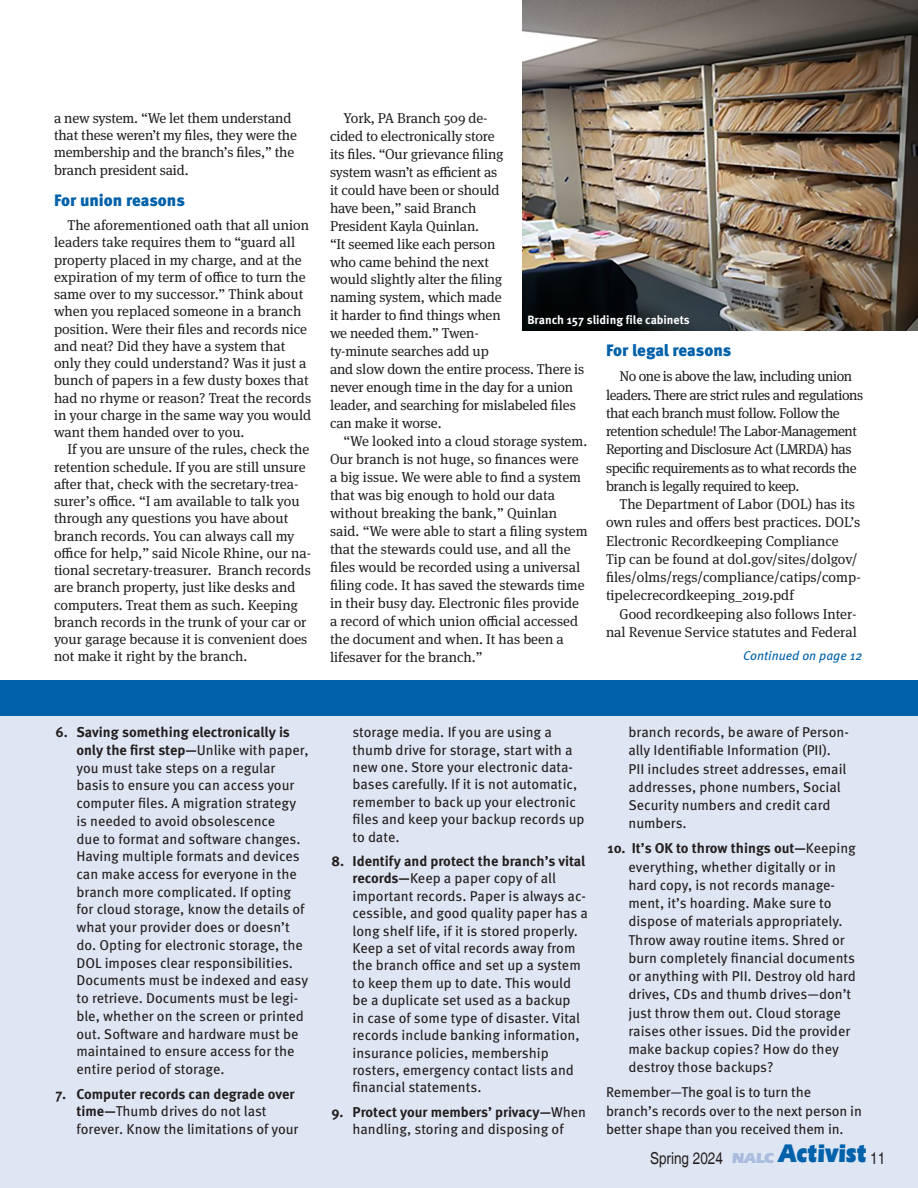
<style>
.page{position:relative;width:918px;height:1188px;background:#fff}
.page>*{position:absolute;margin:0;border:0;box-sizing:border-box;transform-origin:0 0}
.t1{font:900 26.55px "Eras IT Cby BT";color:#0161aa;scale:.83 1}
.Breaker{font:900 16.5px "Meta Pro";letter-spacing:-.01em;color:#0161aa}
.t2{font:condensed 16.5px "Helvetica";color:#231f20}
.t3{font:900 15px "Eras IT Cby BT";color:#aabbde}
.News_body_text{font:14.25px/18px "Meta Serif Pro";color:#231f20}
.Bulleted_list{font:14.25px/17.7px "Meta Pro";color:#231f20}
.News_body_text-2{font:14.25px/18.3px "Meta Serif Pro";letter-spacing:-.03em;color:#231f20}
.t4{font:italic 12.75px "Meta Pro";color:#0161aa}
.cutline{font:700 12px "Meta Pro";color:#fff}
.s1{font-weight:700}
</style>
<div class="page">
<div style="left:0;top:702px;width:918px;height:486px;background:#dfe6f3"></div>
<div style="left:0;top:680px;width:918px;height:36px;background:#0161aa"></div>
<img style="left:523px;top:0;width:395px;height:330px">
<p class="News_body_text" style="left:54px;top:109px;width:245px;line-height:17.2px">a new system. “We let them understand that these weren’t my files, they were the membership and the branch’s files,” the branch president said.</p>
<p class="Breaker" style="left:54px;top:187px;width:132px">For union reasons</p>
<p class="News_body_text" style="left:54px;top:216px;width:259px;line-height:17.2px;text-indent:14px">The aforementioned oath that all union leaders take requires them to “guard all property placed in my charge, and at the expiration of my term of office to turn the same over to my successor.” Think about when you replaced someone in a branch position. Were their files and records nice and neat? Did they have a system that only they could understand? Was it just a bunch of papers in a few dusty boxes that had no rhyme or reason? Treat the records in your charge in the same way you would want them handed over to you.</p>
<p class="News_body_text" style="left:54px;top:440px;width:259px;line-height:17.2px;text-indent:14px">If you are unsure of the rules, check the retention schedule. If you are still unsure after that, check with the secretary-trea&shy;surer’s office. “I am available to talk you through any questions you have about branch records. You can always call my office for help,” said Nicole Rhine, our na&shy;tional secretary-treasurer. Branch records are branch property, just like desks and computers. Treat them as such. Keeping branch records in the trunk of your car or your garage because it is convenient does not make it right by the branch.</p>
<p class="News_body_text" style="left:330px;top:108px;width:256px;text-indent:14px">York, PA Branch 509 de-<br>cided to electronically store<br>its files. “Our grievance filing<br>system wasn’t as efficient as<br>it could have been or should<br>have been,” said Branch<br>President Kayla Quinlan.<br>“It seemed like each person<br>who came behind the next<br>would slightly alter the filing<br>naming system, which made<br>it harder to find things when<br>we needed them.” Twen-<br>ty-minute searches add up<br>and slow down the entire process. There is never enough time in the day for a union leader, and searching for mislabeled files can make it worse.</p>
<p class="News_body_text" style="left:330px;top:431px;width:259px;text-indent:14px">“We looked into a cloud storage system.<br>Our branch is not huge, so finances were a big issue. We were able to find a system that was big enough to hold our data without breaking the bank,” Quinlan said. “We were able to start a filing system that the stewards could use, and all the files would be recorded using a universal filing code. It has saved the stewards time in their busy day. Electronic files provide a record of which union official accessed the document and when. It has been a lifesaver for the branch.”</p>
<p class="cutline" style="left:527px;top:310px;width:164px">Branch 157 sliding file cabinets</p>
<p class="Breaker" style="left:606px;top:338px;width:127px">For legal reasons</p>
<p class="News_body_text-2" style="left:606px;top:367px;width:259px;text-indent:14px">No one is above the law, including union leaders. There are strict rules and regulations that each branch must follow. Follow the retention schedule! The Labor-Management Reporting and Disclosure Act (LMRDA) has specific requirements as to what records the branch is legally required to keep.</p>
<p class="News_body_text" style="left:606px;top:494px;width:256px;text-indent:14px">The Department of Labor (DOL) has its own rules and offers best practices. DOL’s Electronic Recordkeeping Compliance Tip can be found at dol.gov/sites/dolgov/ files/olms/regs/compliance/catips/comp&shy;tipelecrecordkeeping_2019.pdf</p>
<p class="News_body_text" style="left:606px;top:604px;width:253px;text-align:right">Good recordkeeping also follows Inter&shy;nal Revenue Service statutes and Federal</p>
<p class="t4" style="left:743px;top:646px;width:121px">Continued on page 12</p>
<p class="Bulleted_list" style="left:76px;top:722px;width:234px;text-indent:-21px"><span class="s1">6. Saving something electronically is only the first step—</span>Unlike with paper, you must take steps on a regular basis to ensure you can access your computer files. A migration strategy is needed to avoid obsolescence<br>due to format and software changes.<br>Having multiple formats and devices can make access for everyone in the branch more complicated. If opting for cloud storage, know the details of what your provider does or doesn’t do. Opting for electronic storage, the DOL imposes clear responsibilities.<br>Documents must be indexed and easy to retrieve. Documents must be legi&shy;ble, whether on the screen or printed out. Software and hardware must be maintained to ensure access for the entire period of storage.</p>
<p class="Bulleted_list" style="left:76px;top:1084px;width:224px;text-indent:-21px"><span class="s1">7. Computer records can degrade over time—</span>Thumb drives do not last forever. Know the limitations of your</p>
<p class="Bulleted_list" style="left:352px;top:723px;width:234px">storage media. If you are using a thumb drive for storage, start with a new one. Store your electronic data&shy;bases carefully. If it is not automatic, remember to back up your electronic files and keep your backup records up to date.</p>
<p class="Bulleted_list" style="left:352px;top:851px;width:237px;text-indent:-21px"><span class="s1">8. Identify and protect the branch’s vital records—</span>Keep a paper copy of all important records. Paper is always ac&shy;cessible, and good quality paper has a long shelf life, if it is stored properly.<br>Keep a set of vital records away from the branch office and set up a system to keep them up to date. This would be a duplicate set used as a backup<br>in case of some type of disaster. Vital records include banking information, insurance policies, membership rosters, emergency contact lists and financial statements.</p>
<p class="Bulleted_list" style="left:332px;top:1102px;width:256px;text-align:center"><span class="s1">9. Protect your members’ privacy—</span>When handling, storing and disposing of</p>
<p class="Bulleted_list" style="left:628px;top:722px;width:222px;line-height:18.3px">branch records, be aware of Person&shy;ally Identifiable Information (PII).<br>PII includes street addresses, email addresses, phone numbers, Social<br>Security numbers and credit card numbers.</p>
<p class="Bulleted_list" style="left:628px;top:838px;width:229px;line-height:18.3px;text-indent:-21px"><span class="s1">10. It’s OK to throw things out—</span>Keeping everything, whether digitally or in hard copy, is not records manage&shy;ment, it’s hoarding. Make sure to dispose of materials appropriately.<br>Throw away routine items. Shred or burn completely financial documents or anything with PII. Destroy old hard drives, CDs and thumb drives—don’t just throw them out. Cloud storage raises other issues. Did the provider make backup copies? How do they destroy those backups?</p>
<p class="Bulleted_list" style="left:606px;top:1082px;width:257px;line-height:18.3px">Remember—The goal is to turn the branch’s records over to the next person in better shape than you received them in.</p>
<p class="t2" style="left:650px;top:1148px;width:74px">Spring 2024</p>
<p class="t3" style="left:732px;top:1148px;width:44px">NALC</p>
<p class="t1" style="left:779px;top:1137px;width:107px">Activist</p>
<p class="t2" style="left:870px;top:1148px;width:17px">11</p>
</div>
